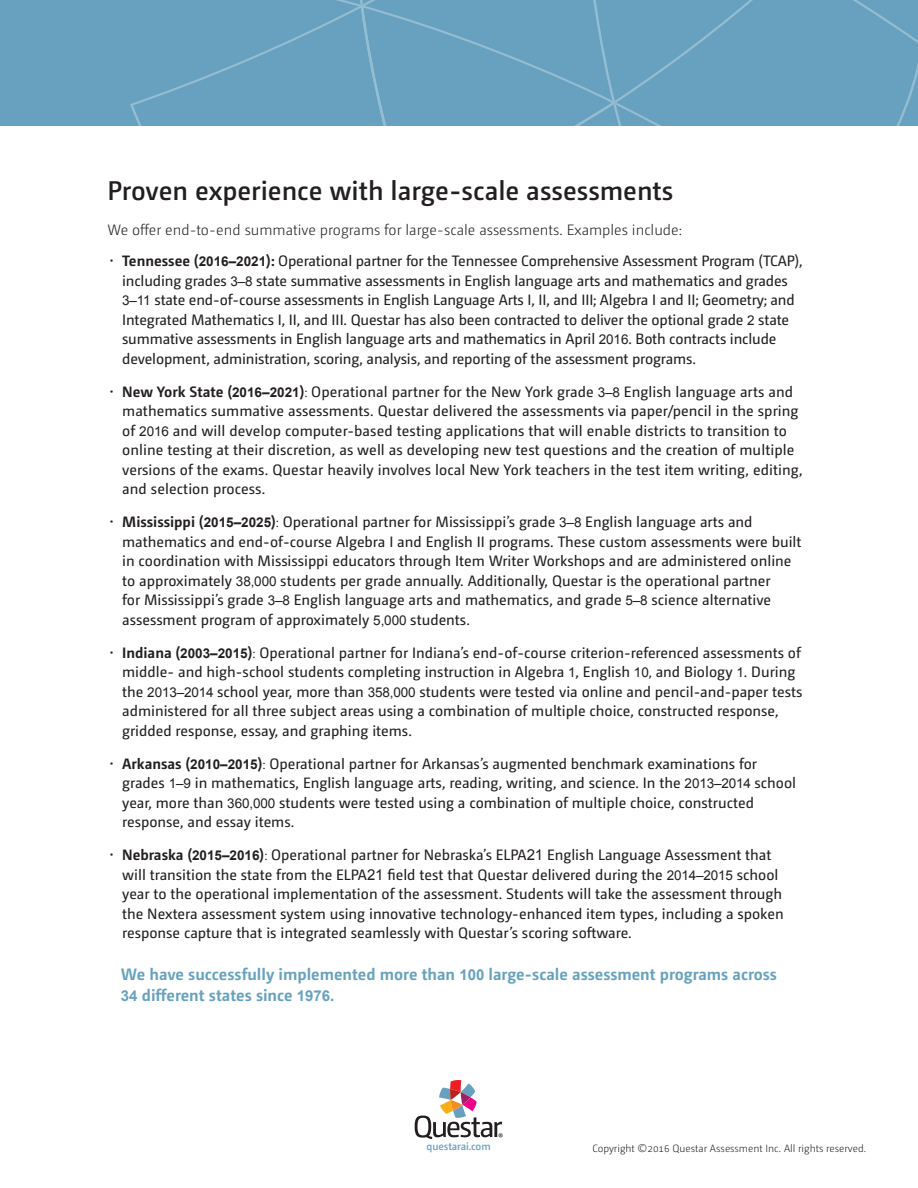
<style>
.page{position:relative;width:918px;height:1188px;background:#fff}
.page>*{position:absolute;margin:0;border:0;box-sizing:border-box;transform-origin:0 0}
.t1{font:600 27px "Camingo Dos";color:#231f20}
.TX1{font:700 16.5px/21px "Camingo Dos";color:#67a1bf}
.t2{font:15px/19.5px "Camingo Dos";color:#231f20}
.TX1-2{font:300 15px "Camingo Dos";color:#231f20}
.t3{font:600 10.65px "Camingo Dos";letter-spacing:-.01em;color:#67a1bf}
.t4{font:10.65px "Camingo Dos";color:#231f20}
.Copyright{font:300 10.5px "Camingo Dos";color:#231f20}
.s1{font-weight:300}
.s2{font-weight:700}
.s3{font-family:"Arial";font-weight:700;font-size:13.5px}
.s4{font-family:"Arial";font-size:13.5px}
.s5{font-size:13.5px}
.s6{font-family:"Arial"}
.s7{font-family:"Arial";font-size:15px}
</style>
<div class="page">
<svg style="left:415px;top:1080px;width:87px;height:59px"></svg>
<div style="left:0;top:0;width:918px;height:126px;background:#67a1bf"></div>
<svg style="left:130px;top:0;width:788px;height:126px"></svg>
<h2 class="t1" style="left:107px;top:175px;width:567px">Proven experience with large-scale assessments</h2>
<p class="TX1-2" style="left:107px;top:221px;width:576px">We offer end-to-end summative programs for large-scale assessments. Examples include:</p>
<p class="t2" style="left:122px;top:251px;width:682px;text-indent:-13px"><span class="s1">•</span> <span class="s2">Tennessee (</span><span class="s3">2016–2021</span><span class="s2">):</span> Operational partner for the Tennessee Comprehensive Assessment Program (TCAP), including grades <span class="s4">3–8</span> state summative assessments in English language arts and mathematics and grades <span class="s4">3–11</span> state end-of-course assessments in English Language Arts I, II, and III; Algebra I and II; Geometry; and Integrated Mathematics I, II, and III. Questar has also been contracted to deliver the optional grade <span class="s4">2</span> state summative assessments in English language arts and mathematics in April <span class="s4">2016</span>. Both contracts include development, administration, scoring, analysis, and reporting of the assessment programs.</p>
<p class="t2" style="left:122px;top:382px;width:682px;text-indent:-13px"><span class="s1">•</span> <span class="s2">New York State (</span><span class="s3">2016–2021</span><span class="s2">)</span><span class="s1">:</span> Operational partner for the New York grade <span class="s4">3–8</span> English language arts and mathematics summative assessments. Questar delivered the assessments via paper/pencil in the spring of <span class="s4">2016</span> and will develop computer-based testing applications that will enable districts to transition to online testing at their discretion, as well as developing new test questions and the creation of multiple versions of the exams. Questar heavily involves local New York teachers in the test item writing, editing, and selection process.</p>
<p class="t2" style="left:122px;top:512px;width:681px;text-indent:-13px"><span class="s1">•</span> <span class="s2">Mississippi (</span><span class="s3">2015–2025</span><span class="s2">)</span><span class="s1">:</span> Operational partner for Mississippi’s grade <span class="s4">3–8</span> English language arts and mathematics and end-of-course Algebra I and English II programs. These custom assessments were built in coordination with Mississippi educators through Item Writer Workshops and are administered online to approximately <span class="s4">38,000</span> students per grade annually. Additionally, Questar is the operational partner<br>for Mississippi’s grade <span class="s4">3–8</span> English language arts and mathematics, and grade <span class="s4">5–8</span> science alternative assessment program of approximately <span class="s4">5,000</span> students.</p>
<p class="t2" style="left:122px;top:643px;width:682px;text-indent:-13px"><span class="s1">•</span> <span class="s2">Indiana (</span><span class="s3">2003–2015</span><span class="s2">)</span><span class="s1">:</span> Operational partner for Indiana’s end-of-course criterion-referenced assessments of middle- and high-school students completing instruction in Algebra <span class="s4">1</span>, English <span class="s4">10</span><span class="s5">,</span> and Biology <span class="s4">1</span>. During the <span class="s4">2013–2014</span> school year, more than <span class="s4">358,000</span> students were tested via online and pencil-and-paper tests administered for all three subject areas using a combination of multiple choice, constructed response, gridded response, essay, and graphing items.</p>
<p class="t2" style="left:122px;top:754px;width:675px;text-indent:-13px"><span class="s1">•</span> <span class="s2">Arkansas (</span><span class="s3">2010–2015</span><span class="s2">)</span><span class="s1">:</span> Operational partner for Arkansas’s augmented benchmark examinations for grades <span class="s4">1–9</span> in mathematics, English language arts, reading, writing, and science. In the <span class="s4">2013–2014</span> school year, more than <span class="s4">360,000</span> students were tested using a combination of multiple choice, constructed response, and essay items.</p>
<p class="t2" style="left:122px;top:845px;width:663px;text-indent:-13px"><span class="s1">•</span> <span class="s2">Nebraska (</span><span class="s3">2015–2016</span><span class="s2">)</span><span class="s1">:</span> Operational partner for Nebraska’s ELPA<span class="s6">21</span> English Language Assessment that will transition the state from the ELPA<span class="s6">21</span> field test that Questar delivered during the <span class="s4">2014–2015</span> school year to the operational implementation of the assessment. Students will take the assessment through the Nextera assessment system using innovative technology-enhanced item types, including a spoken response capture that is integrated seamlessly with Questar’s scoring software.</p>
<p class="TX1" style="left:121px;top:963px;width:657px">We have successfully implemented more than <span class="s7">100</span> large-scale assessment programs across<br><span class="s7">34</span> different states since <span class="s7">1976</span>.</p>
<p class="t4" style="left:498px;top:1131px;width:7px">®</p>
<p class="t3" style="left:427px;top:1139px;width:66px">questarai.com</p>
<p class="Copyright" style="left:592px;top:1142px;width:275px">Copyright ©2016 Questar Assessment Inc. All rights reserved.</p>
</div>
